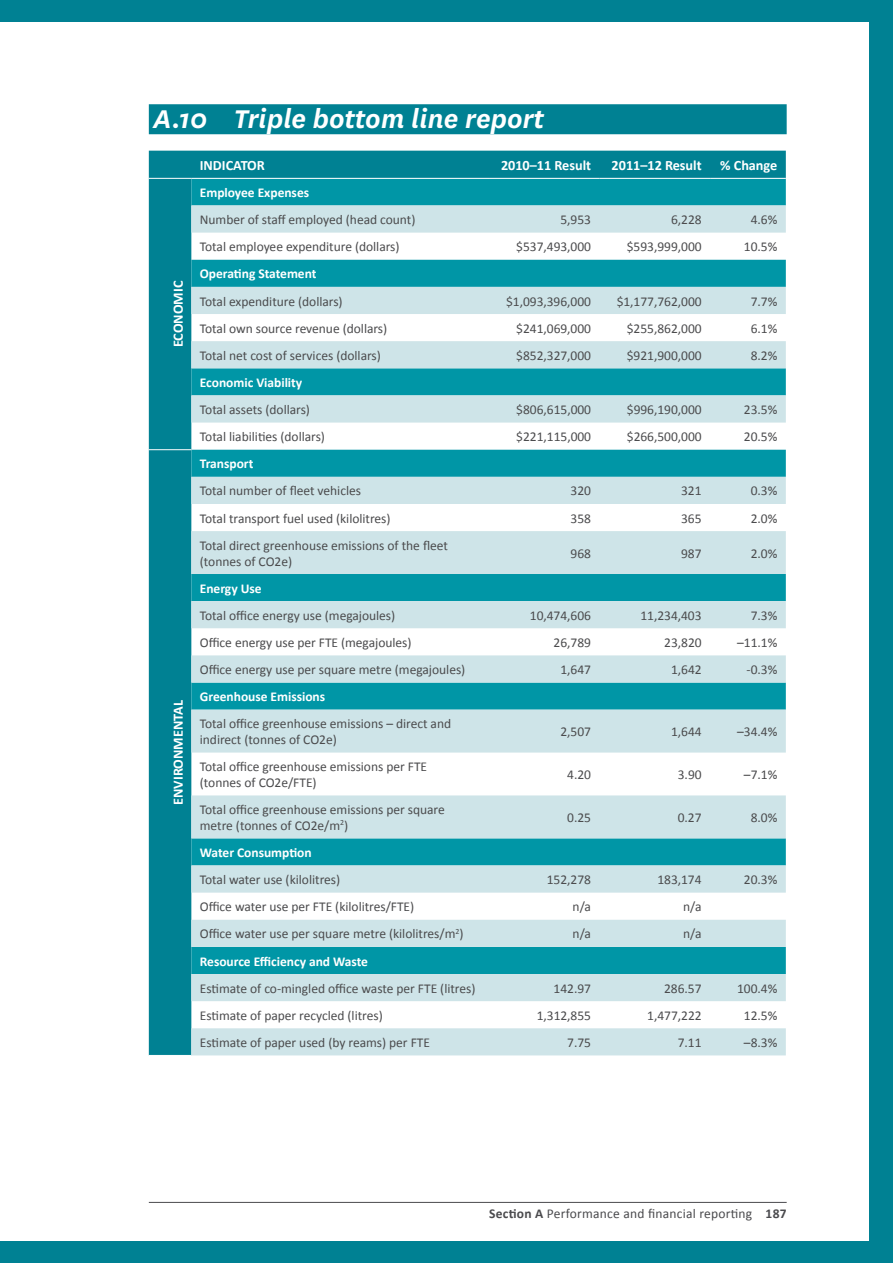
<style>
.page{position:relative;width:893px;height:1263px;background:#fff}
.page>*{position:absolute;margin:0;border:0;box-sizing:border-box;transform-origin:0 0}
.t1{font:italic 600 30px "National";color:#fff}
.t2{font:700 14.25px "Calibri";letter-spacing:-.005em;color:#fff}
.t3{font:13.5px/15.8px "Calibri";color:#4b4b4d}
.t4{font:700 13.5px "Calibri";letter-spacing:-.005em;color:#fff}
.t5{font:13.5px "Calibri";letter-spacing:.02em;color:#4a4a4d}
.s1{font-weight:700}
</style>
<div class="page">
<hr style="left:149px;top:1202px;width:638px;height:1px;background:#4a4a4d">
<div style="left:0;top:0;width:893px;height:21px;background:#008193"></div>
<div style="left:0;top:1242px;width:893px;height:21px;background:#008193"></div>
<div style="left:870px;top:0;width:23px;height:1263px;background:#008193"></div>
<div style="left:149px;top:104px;width:638px;height:30px;background:#008193"></div>
<div style="left:149px;top:151px;width:637px;height:904px;background:#008193"></div>
<div style="left:191px;top:179px;width:595px;height:26px;background:#0096a6"></div>
<svg style="left:191px;top:205px;width:595px;height:850px;fill:#cee4e8"></svg>
<hr style="left:149px;top:449px;width:42px;height:1px;background:#fff">
<hr style="left:149px;top:178px;width:42px;height:1px;background:#fff">
<hr style="left:191px;top:178px;width:298px;height:1px;background:#fff">
<hr style="left:489px;top:178px;width:111px;height:1px;background:#fff">
<hr style="left:600px;top:178px;width:110px;height:1px;background:#fff">
<hr style="left:710px;top:178px;width:76px;height:1px;background:#fff">
<h1 class="t1" style="left:153px;top:98px;width:393px">A.10 Triple bottom line report</h1>
<p class="t2" style="left:200px;top:156px;width:67px">INDICATOR</p>
<p class="t2" style="left:501px;top:156px;width:92px">2010–11 Result</p>
<p class="t2" style="left:612px;top:156px;width:92px">2011–12 Result</p>
<p class="t2" style="left:720px;top:156px;width:59px">% Change</p>
<p class="t2" style="left:169px;top:347px;width:68px;rotate:-90deg">ECONOMIC</p>
<p class="t2" style="left:169px;top:805px;width:106px;rotate:-90deg">ENVIRONMENTAL</p>
<p class="t4" style="left:200px;top:184px;width:111px">Employee Expenses</p>
<p class="t3" style="left:200px;top:211px;width:217px">Number of staff employed (head count)</p>
<p class="t3" style="left:560px;top:211px;width:32px">5,953</p>
<p class="t3" style="left:671px;top:211px;width:32px">6,228</p>
<p class="t3" style="left:751px;top:211px;width:28px">4.6%</p>
<p class="t3" style="left:200px;top:238px;width:201px">Total employee expenditure (dollars)</p>
<p class="t3" style="left:516px;top:238px;width:76px">$537,493,000</p>
<p class="t3" style="left:627px;top:238px;width:76px">$593,999,000</p>
<p class="t3" style="left:744px;top:238px;width:35px">10.5%</p>
<p class="t4" style="left:200px;top:266px;width:118px">Operating Statement</p>
<p class="t3" style="left:200px;top:293px;width:144px">Total expenditure (dollars)</p>
<p class="t3" style="left:506px;top:293px;width:86px">$1,093,396,000</p>
<p class="t3" style="left:617px;top:293px;width:86px">$1,177,762,000</p>
<p class="t3" style="left:751px;top:293px;width:28px">7.7%</p>
<p class="t3" style="left:200px;top:320px;width:189px">Total own source revenue (dollars)</p>
<p class="t3" style="left:516px;top:320px;width:76px">$241,069,000</p>
<p class="t3" style="left:627px;top:320px;width:76px">$255,862,000</p>
<p class="t3" style="left:751px;top:320px;width:28px">6.1%</p>
<p class="t3" style="left:200px;top:347px;width:183px">Total net cost of services (dollars)</p>
<p class="t3" style="left:516px;top:347px;width:76px">$852,327,000</p>
<p class="t3" style="left:627px;top:347px;width:76px">$921,900,000</p>
<p class="t3" style="left:751px;top:347px;width:28px">8.2%</p>
<p class="t4" style="left:200px;top:374px;width:104px">Economic Viability</p>
<p class="t3" style="left:200px;top:401px;width:112px">Total assets (dollars)</p>
<p class="t3" style="left:516px;top:401px;width:76px">$806,615,000</p>
<p class="t3" style="left:627px;top:401px;width:76px">$996,190,000</p>
<p class="t3" style="left:744px;top:401px;width:35px">23.5%</p>
<p class="t3" style="left:200px;top:428px;width:127px">Total liabilities (dollars)</p>
<p class="t3" style="left:516px;top:428px;width:76px">$221,115,000</p>
<p class="t3" style="left:627px;top:428px;width:76px">$266,500,000</p>
<p class="t3" style="left:744px;top:428px;width:35px">20.5%</p>
<p class="t4" style="left:200px;top:455px;width:55px">Transport</p>
<p class="t3" style="left:200px;top:482px;width:163px">Total number of fleet vehicles</p>
<p class="t3" style="left:571px;top:482px;width:22px">320</p>
<p class="t3" style="left:681px;top:482px;width:22px">321</p>
<p class="t3" style="left:751px;top:482px;width:28px">0.3%</p>
<p class="t3" style="left:200px;top:510px;width:192px">Total transport fuel used (kilolitres)</p>
<p class="t3" style="left:571px;top:510px;width:22px">358</p>
<p class="t3" style="left:681px;top:510px;width:22px">365</p>
<p class="t3" style="left:751px;top:510px;width:28px">2.0%</p>
<p class="t3" style="left:200px;top:537px;width:250px">Total direct greenhouse emissions of the fleet (tonnes of CO2e)</p>
<p class="t3" style="left:571px;top:545px;width:22px">968</p>
<p class="t3" style="left:681px;top:545px;width:22px">987</p>
<p class="t3" style="left:751px;top:545px;width:28px">2.0%</p>
<p class="t4" style="left:200px;top:580px;width:63px">Energy Use</p>
<p class="t3" style="left:200px;top:607px;width:197px">Total office energy use (megajoules)</p>
<p class="t3" style="left:530px;top:607px;width:63px">10,474,606</p>
<p class="t3" style="left:640px;top:607px;width:63px">11,234,403</p>
<p class="t3" style="left:751px;top:607px;width:28px">7.3%</p>
<p class="t3" style="left:200px;top:634px;width:213px">Office energy use per FTE (megajoules)</p>
<p class="t3" style="left:554px;top:634px;width:39px">26,789</p>
<p class="t3" style="left:664px;top:634px;width:39px">23,820</p>
<p class="t3" style="left:737px;top:634px;width:42px">–11.1%</p>
<p class="t3" style="left:200px;top:661px;width:267px">Office energy use per square metre (megajoules)</p>
<p class="t3" style="left:560px;top:661px;width:32px">1,647</p>
<p class="t3" style="left:671px;top:661px;width:32px">1,642</p>
<p class="t3" style="left:747px;top:661px;width:32px">-0.3%</p>
<p class="t4" style="left:200px;top:688px;width:127px">Greenhouse Emissions</p>
<p class="t3" style="left:200px;top:715px;width:253px">Total office greenhouse emissions – direct and indirect (tonnes of CO2e)</p>
<p class="t3" style="left:560px;top:723px;width:32px">2,507</p>
<p class="t3" style="left:671px;top:723px;width:32px">1,644</p>
<p class="t3" style="left:737px;top:723px;width:42px">–34.4%</p>
<p class="t3" style="left:200px;top:758px;width:229px">Total office greenhouse emissions per FTE (tonnes of CO2e/FTE)</p>
<p class="t3" style="left:567px;top:766px;width:25px">4.20</p>
<p class="t3" style="left:678px;top:766px;width:25px">3.90</p>
<p class="t3" style="left:744px;top:766px;width:35px">–7.1%</p>
<p class="t3" style="left:200px;top:801px;width:246px">Total office greenhouse emissions per square metre (tonnes of CO2e/m<sup>2</sup>)</p>
<p class="t3" style="left:567px;top:809px;width:25px">0.25</p>
<p class="t3" style="left:678px;top:809px;width:25px">0.27</p>
<p class="t3" style="left:751px;top:809px;width:28px">8.0%</p>
<p class="t4" style="left:200px;top:844px;width:113px">Water Consumption</p>
<p class="t3" style="left:200px;top:871px;width:142px">Total water use (kilolitres)</p>
<p class="t3" style="left:547px;top:871px;width:46px">152,278</p>
<p class="t3" style="left:657px;top:871px;width:46px">183,174</p>
<p class="t3" style="left:744px;top:871px;width:35px">20.3%</p>
<p class="t3" style="left:200px;top:898px;width:216px">Office water use per FTE (kilolitres/FTE)</p>
<p class="t3" style="left:573px;top:898px;width:20px">n/a</p>
<p class="t3" style="left:683px;top:898px;width:20px">n/a</p>
<p class="t3" style="left:200px;top:925px;width:265px">Office water use per square metre (kilolitres/m<sup>2</sup>)</p>
<p class="t3" style="left:573px;top:925px;width:20px">n/a</p>
<p class="t3" style="left:683px;top:925px;width:20px">n/a</p>
<p class="t4" style="left:200px;top:953px;width:170px">Resource Efficiency and Waste</p>
<p class="t3" style="left:200px;top:980px;width:277px">Estimate of co-mingled office waste per FTE (litres)</p>
<p class="t3" style="left:554px;top:980px;width:39px">142.97</p>
<p class="t3" style="left:664px;top:980px;width:39px">286.57</p>
<p class="t3" style="left:737px;top:980px;width:42px">100.4%</p>
<p class="t3" style="left:200px;top:1007px;width:184px">Estimate of paper recycled (litres)</p>
<p class="t3" style="left:537px;top:1007px;width:56px">1,312,855</p>
<p class="t3" style="left:647px;top:1007px;width:56px">1,477,222</p>
<p class="t3" style="left:744px;top:1007px;width:35px">12.5%</p>
<p class="t3" style="left:200px;top:1034px;width:232px">Estimate of paper used (by reams) per FTE</p>
<p class="t3" style="left:567px;top:1034px;width:25px">7.75</p>
<p class="t3" style="left:678px;top:1034px;width:25px">7.11</p>
<p class="t3" style="left:744px;top:1034px;width:35px">–8.3%</p>
<p class="t5" style="left:489px;top:1205px;width:299px"><span class="s1">Section A</span> Performance and financial reporting <span class="s1">187</span></p>
</div>
